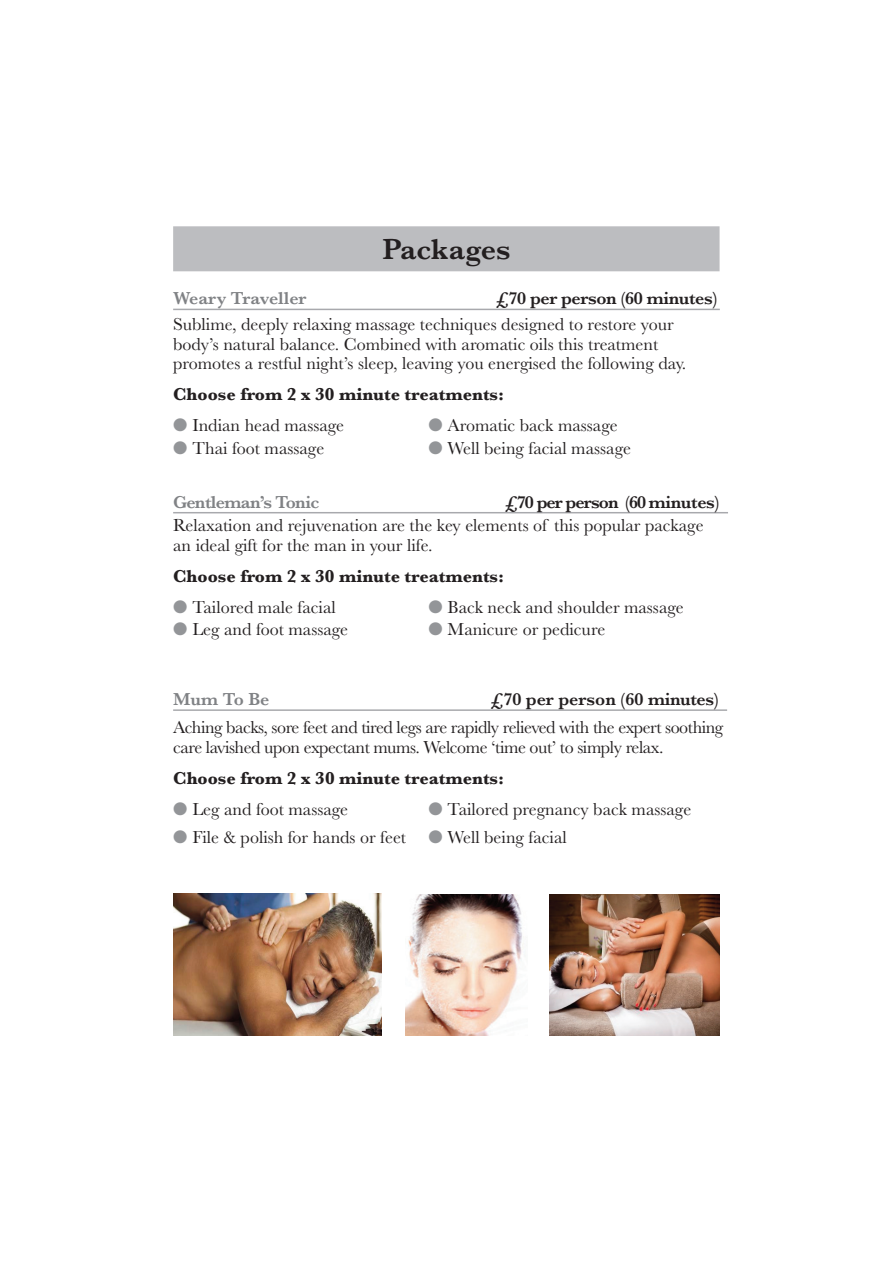
<style>
.page{position:relative;width:893px;height:1263px;background:#fff}
.page>*{position:absolute;margin:0;border:0;box-sizing:border-box;transform-origin:0 0}
.t1{font:600 30px "Baskerville";color:#231f20}
.t2{font:18px/19.5px "Baskerville";color:#231f20}
.t3{font:18px/19.5px "Baskerville";letter-spacing:-.025em;color:#231f20}
.t4{font:700 18px "Baskerville";color:#231f20}
.t5{font:600 18px "Baskerville";letter-spacing:-.035em;color:#808285}
.t6{font:600 18px "Baskerville";letter-spacing:-.05em;color:#231f20}
.t7{font:600 18px "Baskerville";letter-spacing:-.02em;color:#231f20}
.t8{font:600 18px "Baskerville";color:#231f20}
.t9{font:600 18px "Baskerville";color:#808285}
.s1{color:#939598}
</style>
<div class="page">
<hr style="left:173px;top:512px;width:555px;height:1px;background:#a8a9ad">
<img style="left:549px;top:894px;width:170px;height:141px">
<img style="left:173px;top:894px;width:208px;height:141px">
<img style="left:405px;top:894px;width:118px;height:141px">
<div style="left:173px;top:226px;width:546px;height:45px;background:#bcbdc0"></div>
<hr style="left:173px;top:309px;width:546px;height:1px;background:#a8a9ad">
<hr style="left:173px;top:709px;width:554px;height:2px;background:#a8a9ad">
<h1 class="t1" style="left:382px;top:239px;width:129px">Packages</h1>
<p class="t9" style="left:173px;top:292px;width:135px">Weary Traveller</p>
<p class="t7" style="left:495px;top:292px;width:223px">£70 per person (60 minutes)</p>
<p class="t2" style="left:173px;top:317px;width:514px">Sublime, deeply relaxing massage techniques designed to restore your body’s natural balance. Combined with aromatic oils this treatment promotes a restful night’s sleep, leaving you energised the following day.</p>
<p class="t4" style="left:173px;top:388px;width:332px">Choose from 2 x 30 minute treatments:</p>
<p class="t2" style="left:173px;top:418px;width:172px"><span class="s1">●</span> Indian head massage</p>
<p class="t2" style="left:428px;top:418px;width:191px"><span class="s1">●</span> Aromatic back massage</p>
<p class="t2" style="left:173px;top:440px;width:153px"><span class="s1">●</span> Thai foot massage</p>
<p class="t2" style="left:428px;top:440px;width:204px"><span class="s1">●</span> Well being facial massage</p>
<p class="t5" style="left:173px;top:495px;width:147px">Gentleman’s Tonic</p>
<p class="t6" style="left:504px;top:495px;width:216px">£70 per person (60 minutes)</p>
<p class="t2" style="left:173px;top:518px;width:532px">Relaxation and rejuvenation are the key elements of this popular package an ideal gift for the man in your life.</p>
<p class="t4" style="left:173px;top:570px;width:332px">Choose from 2 x 30 minute treatments:</p>
<p class="t2" style="left:173px;top:599px;width:164px"><span class="s1">●</span> Tailored male facial</p>
<p class="t2" style="left:428px;top:599px;width:257px"><span class="s1">●</span> Back neck and shoulder massage</p>
<p class="t2" style="left:173px;top:622px;width:176px"><span class="s1">●</span> Leg and foot massage</p>
<p class="t2" style="left:428px;top:622px;width:178px"><span class="s1">●</span> Manicure or pedicure</p>
<p class="t5" style="left:173px;top:693px;width:98px">Mum To Be</p>
<p class="t8" style="left:490px;top:693px;width:230px">£70 per person (60 minutes)</p>
<p class="t3" style="left:173px;top:719px;width:551px">Aching backs, sore feet and tired legs are rapidly relieved with the expert soothing care lavished upon expectant mums. Welcome ‘time out’ to simply relax.</p>
<p class="t4" style="left:173px;top:771px;width:332px">Choose from 2 x 30 minute treatments:</p>
<p class="t2" style="left:173px;top:801px;width:176px"><span class="s1">●</span> Leg and foot massage</p>
<p class="t2" style="left:428px;top:801px;width:264px"><span class="s1">●</span> Tailored pregnancy back massage</p>
<p class="t2" style="left:173px;top:830px;width:395px"><span class="s1">●</span> File &amp; polish for hands or feet <span class="s1">●</span> Well being facial</p>
</div>
